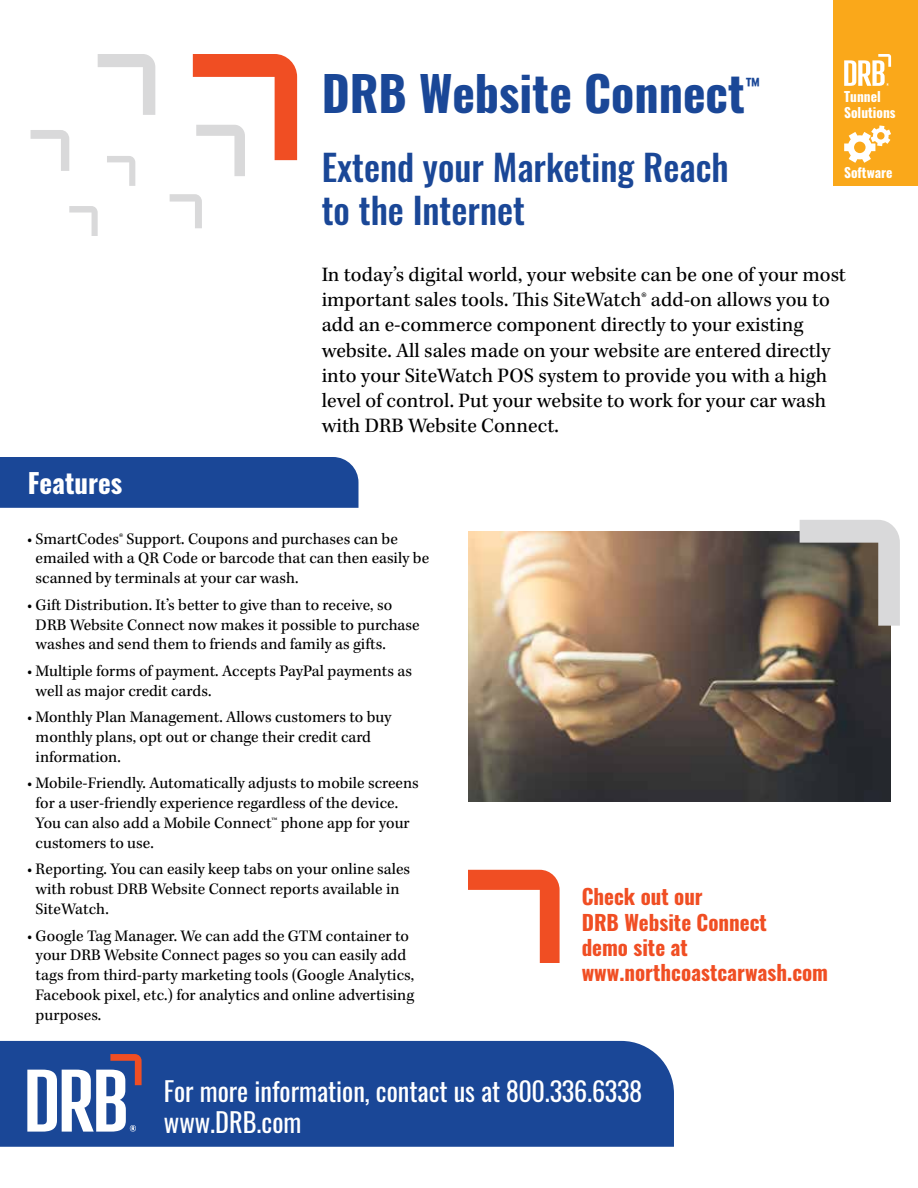
<style>
.page{position:relative;width:918px;height:1188px;background:#fff}
.page>*{position:absolute;margin:0;border:0;box-sizing:border-box;transform-origin:0 0}
.t1{font:700 48px "Oswald";color:#1a4797}
.t2{font:500 36px/43.2px "Oswald";color:#1a4797}
.t3{font:700 27px "Oswald";color:#fff}
.t4{font:26.4px/31.7px "Oswald";color:#fff}
.t5{font:21px/25.2px "Kepler Std";color:#000}
.t6{font:700 21px/25.2px "Oswald";color:#f04e23}
.t7{font:700 17.55px "Oswald";color:#1a4797}
.t8{font:16.5px/19.8px "Kepler Std";color:#000}
.t9{font:700 13.5px/16.2px "Oswald";color:#fff}
</style>
<div class="page">
<img style="left:468px;top:532px;width:423px;height:270px">
<svg style="left:193px;top:54px;width:104px;height:122px"></svg>
<svg style="left:98px;top:54px;width:57px;height:61px"></svg>
<svg style="left:170px;top:194px;width:32px;height:34px"></svg>
<svg style="left:31px;top:130px;width:38px;height:41px"></svg>
<svg style="left:107px;top:156px;width:28px;height:30px"></svg>
<svg style="left:69px;top:206px;width:29px;height:30px"></svg>
<div style="left:0;top:457px;width:358px;height:51px;background:#1a4797"></div>
<svg style="left:800px;top:520px;width:100px;height:106px;background:#92897f"></svg>
<div style="left:834px;top:0;width:84px;height:186px;background:#faa81a"></div>
<svg style="left:844px;top:54px;width:47px;height:32px"></svg>
<div style="left:0;top:1041px;width:674px;height:106px;background:#1a4797"></div>
<svg style="left:27px;top:1054px;width:115px;height:78px"></svg>
<svg style="left:844px;top:125px;width:47px;height:38px"></svg>
<svg style="left:468px;top:870px;width:92px;height:93px"></svg>
<h1 class="t1" style="left:322px;top:68px;width:425px">DRB Website Connect</h1>
<p class="t7" style="left:745px;top:76px;width:17px">™</p>
<h2 class="t2" style="left:322px;top:148px;width:409px">Extend your Marketing Reach to the Internet</h2>
<p class="t9" style="left:844px;top:89px;width:53px">Tunnel<br>Solutions</p>
<p class="t9" style="left:844px;top:165px;width:50px">Software</p>
<p class="t5" style="left:322px;top:263px;width:526px">In today’s digital world, your website can be one of your most important sales tools. This SiteWatch® add-on allows you to add an e-commerce component directly to your existing website. All sales made on your website are entered directly into your SiteWatch POS system to provide you with a high level of control. Put your website to work for your car wash with DRB Website Connect.</p>
<h3 class="t3" style="left:28px;top:469px;width:96px">Features</h3>
<p class="t8" style="left:36px;top:529px;width:395px;text-indent:-9px">• SmartCodes® Support. Coupons and purchases can be emailed with a QR Code or barcode that can then easily be scanned by terminals at your car wash.</p>
<p class="t8" style="left:36px;top:595px;width:385px;text-indent:-9px">• Gift Distribution. It’s better to give than to receive, so<br>DRB Website Connect now makes it possible to purchase washes and send them to friends and family as gifts.</p>
<p class="t8" style="left:36px;top:662px;width:378px;text-indent:-9px">• Multiple forms of payment. Accepts PayPal payments as well as major credit cards.</p>
<p class="t8" style="left:36px;top:708px;width:357px;text-indent:-9px">• Monthly Plan Management. Allows customers to buy monthly plans, opt out or change their credit card information.</p>
<p class="t8" style="left:36px;top:774px;width:385px;text-indent:-9px">• Mobile-Friendly. Automatically adjusts to mobile screens for a user-friendly experience regardless of the device.<br>You can also add a Mobile Connect™ phone app for your customers to use.</p>
<p class="t8" style="left:36px;top:860px;width:376px;text-indent:-9px">• Reporting. You can easily keep tabs on your online sales with robust DRB Website Connect reports available in<br>SiteWatch.</p>
<p class="t8" style="left:36px;top:926px;width:380px;text-indent:-9px">• Google Tag Manager. We can add the GTM container to your DRB Website Connect pages so you can easily add tags from third-party marketing tools (Google Analytics, Facebook pixel, etc.) for analytics and online advertising purposes.</p>
<p class="t6" style="left:582px;top:885px;width:248px">Check out our<br>DRB Website Connect<br>demo site at www.northcoastcarwash.com</p>
<h3 class="t4" style="left:164px;top:1073px;width:480px">For more information, contact us at 800.336.6338 www.DRB.com</h3>
</div>
